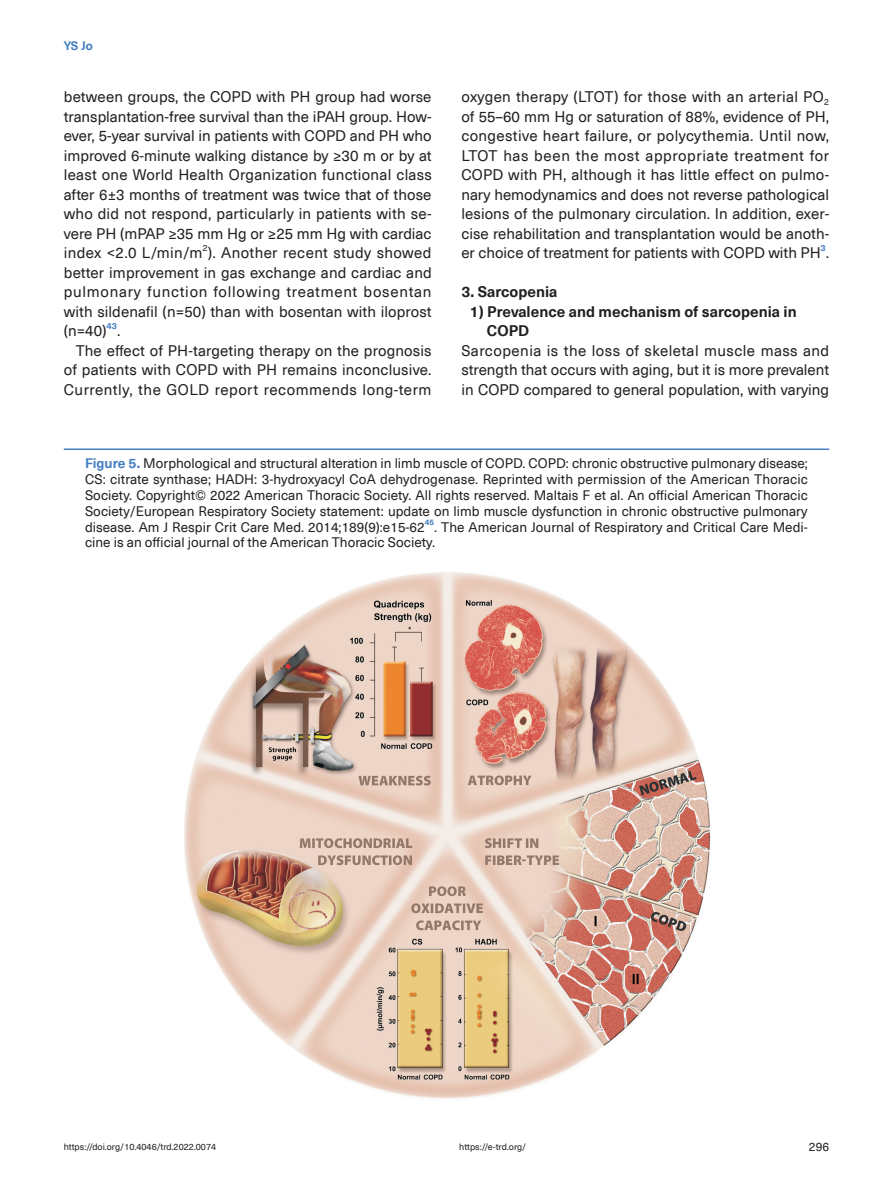
<style>
.page{position:relative;width:893px;height:1191px;background:#fff}
.page>*{position:absolute;margin:0;border:0;box-sizing:border-box;transform-origin:0 0}
.t1{font:15px/19.5px "Neue Haas Unica Pro";letter-spacing:.005em;color:#231f20;text-align:justify}
.t2{font:700 15px/19.5px "Neue Haas Unica Pro";color:#231f20}
.t3{font:15px "Neue Haas Unica Pro";letter-spacing:.03em;color:#231f20}
.t4{font:13.5px/15.8px "Neue Haas Unica Pro";color:#231f20;text-align:justify}
.t5{font:700 12px "Neue Haas Unica Pro";color:#437ec1}
.t6{font:12px "Neue Haas Unica Pro";color:#231f20}
.t7{font:9px "Neue Haas Unica Pro";color:#231f20}
.t8{font:700 8.7px "Neue Haas Unica Pro";color:#437ec1}
.t9{font:8.7px "Neue Haas Unica Pro";color:#231f20}
.t10{font:700 7.8px "Neue Haas Unica Pro";color:#437ec1}
.s1{font-weight:700;color:#437ec1}
</style>
<div class="page">
<img style="left:184px;top:572px;width:526px;height:527px">
<hr style="left:64px;top:448px;width:765px;height:2px;background:#437ec1">
<p class="t5" style="left:64px;top:38px;width:31px">YS Jo</p>
<p class="t1" style="left:64px;top:87px;width:370px">between groups, the COPD with PH group had worse transplantation-free survival than the iPAH group. How&shy;ever, 5-year survival in patients with COPD and PH who improved 6-minute walking distance by ≥30 m or by at least one World Health Organization functional class after 6±3 months of treatment was twice that of those who did not respond, particularly in patients with se&shy;vere PH (mPAP ≥35 mm Hg or ≥25 mm Hg with cardiac index &lt;2.0 L/min/m ). Another recent study showed</p>
<p class="t9" style="left:203px;top:243px;width:6px">2</p>
<p class="t1" style="left:64px;top:263px;width:369px">better improvement in gas exchange and cardiac and pulmonary function following treatment bosentan with sildenafil (n=50) than with bosentan with iloprost (n=40)</p>
<p class="t8" style="left:107px;top:321px;width:12px">43</p>
<p class="t1" style="left:117px;top:321px;width:5px">.</p>
<p class="t1" style="left:76px;top:341px;width:357px">The effect of PH-targeting therapy on the prognosis</p>
<p class="t1" style="left:64px;top:360px;width:369px">of patients with COPD with PH remains inconclusive.</p>
<p class="t3" style="left:64px;top:380px;width:369px">Currently, the GOLD report recommends long-term</p>
<p class="t1" style="left:461px;top:87px;width:370px">oxygen therapy (LTOT) for those with an arterial PO<sub>2 </sub>of 55–60 mm Hg or saturation of 88%, evidence of PH, congestive heart failure, or polycythemia. Until now, LTOT has been the most appropriate treatment for COPD with PH, although it has little effect on pulmo&shy;nary hemodynamics and does not reverse pathological lesions of the pulmonary circulation. In addition, exer&shy;cise rehabilitation and transplantation would be anoth&shy;er choice of treatment for patients with COPD with PH .</p>
<p class="t8" style="left:820px;top:243px;width:7px">3</p>
<p class="t2" style="left:461px;top:282px;width:98px">3. Sarcopenia</p>
<p class="t2" style="left:487px;top:302px;width:311px;text-indent:-17px">1) Prevalence and mechanism of sarcopenia in<br>COPD</p>
<p class="t1" style="left:461px;top:341px;width:369px">Sarcopenia is the loss of skeletal muscle mass and strength that occurs with aging, but it is more prevalent in COPD compared to general population, with varying</p>
<p class="t4" style="left:85px;top:456px;width:725px"><span class="s1">Figure 5.</span> Morphological and structural alteration in limb muscle of COPD. COPD: chronic obstructive pulmonary disease; CS: citrate synthase; HADH: 3-hydroxyacyl CoA dehydrogenase. Reprinted with permission of the American Thoracic Society. Copyright© 2022 American Thoracic Society. All rights reserved. Maltais F et al. An official American Thoracic Society/European Respiratory Society statement: update on limb muscle dysfunction in chronic obstructive pulmonary disease. Am J Respir Crit Care Med. 2014;189(9):e15-62</p>
<p class="t10" style="left:425px;top:517px;width:11px">45</p>
<p class="t4" style="left:85px;top:519px;width:724px;text-indent:349px">. The American Journal of Respiratory and Critical Care Medi&shy;cine is an official journal of the American Thoracic Society.</p>
<p class="t7" style="left:64px;top:1141px;width:154px">https://doi.org/10.4046/trd.2022.0074</p>
<p class="t7" style="left:459px;top:1141px;width:69px">https://e-trd.org/</p>
<p class="t6" style="left:809px;top:1139px;width:22px">296</p>
</div>
